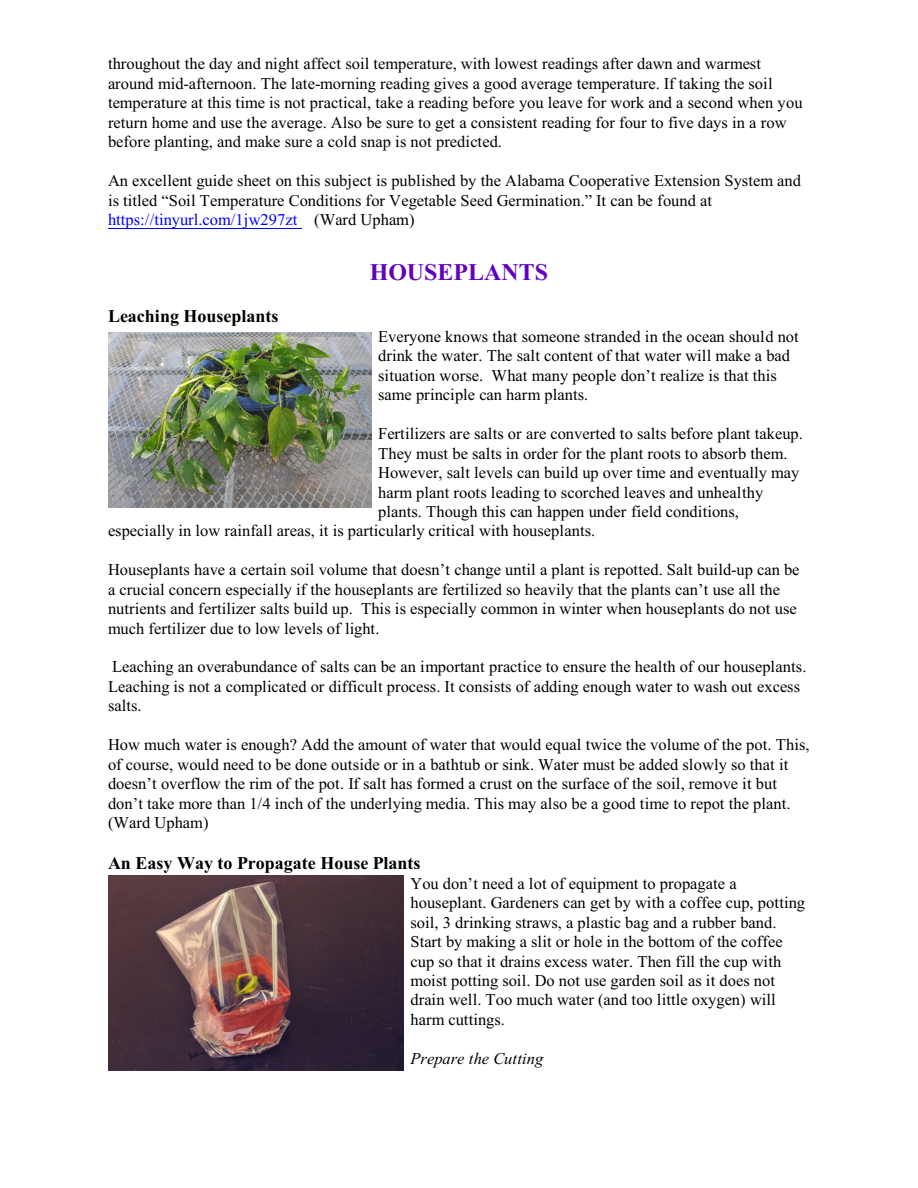
<style>
.page{position:relative;width:918px;height:1188px;background:#fff}
.page>*{position:absolute;margin:0;border:0;box-sizing:border-box;transform-origin:0 0}
.t1{font:700 24px "Times New Roman";color:#6100bf}
.t2{font:700 18px "Times New Roman";color:#000}
.t3{font:16.5px/19.5px "Times New Roman";color:#000}
.t4{font:italic 16.5px "Times New Roman";color:#000}
.s1{color:#00f}
</style>
<div class="page">
<img style="left:108px;top:333px;width:264px;height:175px">
<img style="left:108px;top:875px;width:296px;height:196px">
<hr style="left:108px;top:228px;width:194px;height:1px;background:#00f">
<p class="t3" style="left:108px;top:56px;width:696px">throughout the day and night affect soil temperature, with lowest readings after dawn and warmest around mid-afternoon. The late-morning reading gives a good average temperature. If taking the soil temperature at this time is not practical, take a reading before you leave for work and a second when you return home and use the average. Also be sure to get a consistent reading for four to five days in a row before planting, and make sure a cold snap is not predicted.</p>
<p class="t3" style="left:108px;top:172px;width:695px">An excellent guide sheet on this subject is published by the Alabama Cooperative Extension System and is titled “Soil Temperature Conditions for Vegetable Seed Germination.” It can be found at <span class="s1">https://tinyurl.com/1jw297zt</span> (Ward Upham)</p>
<h1 class="t1" style="left:370px;top:264px;width:180px">HOUSEPLANTS</h1>
<p class="t2" style="left:108px;top:310px;width:172px">Leaching Houseplants</p>
<p class="t3" style="left:378px;top:328px;width:422px">Everyone knows that someone stranded in the ocean should not drink the water. The salt content of that water will make a bad situation worse. What many people don’t realize is that this same principle can harm plants.</p>
<p class="t3" style="left:378px;top:426px;width:426px">Fertilizers are salts or are converted to salts before plant takeup.</p>
<p class="t3" style="left:378px;top:445px;width:411px">They must be salts in order for the plant roots to absorb them.</p>
<p class="t3" style="left:378px;top:464px;width:423px">However, salt levels can build up over time and eventually may</p>
<p class="t3" style="left:378px;top:484px;width:387px">harm plant roots leading to scorched leaves and unhealthy</p>
<p class="t3" style="left:378px;top:503px;width:362px">plants. Though this can happen under field conditions,</p>
<p class="t3" style="left:108px;top:523px;width:489px">especially in low rainfall areas, it is particularly critical with houseplants.</p>
<p class="t3" style="left:108px;top:562px;width:693px">Houseplants have a certain soil volume that doesn’t change until a plant is repotted. Salt build-up can be a crucial concern especially if the houseplants are fertilized so heavily that the plants can’t use all the nutrients and fertilizer salts build up. This is especially common in winter when houseplants do not use much fertilizer due to low levels of light.</p>
<p class="t3" style="left:108px;top:659px;width:700px">Leaching an overabundance of salts can be an important practice to ensure the health of our houseplants.<br>Leaching is not a complicated or difficult process. It consists of adding enough water to wash out excess salts.</p>
<p class="t3" style="left:108px;top:737px;width:703px">How much water is enough? Add the amount of water that would equal twice the volume of the pot. This, of course, would need to be done outside or in a bathtub or sink. Water must be added slowly so that it doesn’t overflow the rim of the pot. If salt has formed a crust on the surface of the soil, remove it but don’t take more than 1/4 inch of the underlying media. This may also be a good time to repot the plant. (Ward Upham)</p>
<p class="t2" style="left:108px;top:857px;width:314px">An Easy Way to Propagate House Plants</p>
<p class="t3" style="left:411px;top:875px;width:396px">You don’t need a lot of equipment to propagate a houseplant. Gardeners can get by with a coffee cup, potting soil, 3 drinking straws, a plastic bag and a rubber band.<br>Start by making a slit or hole in the bottom of the coffee cup so that it drains excess water. Then fill the cup with moist potting soil. Do not use garden soil as it does not drain well. Too much water (and too little oxygen) will harm cuttings.</p>
<p class="t4" style="left:411px;top:1052px;width:134px">Prepare the Cutting</p>
</div>
